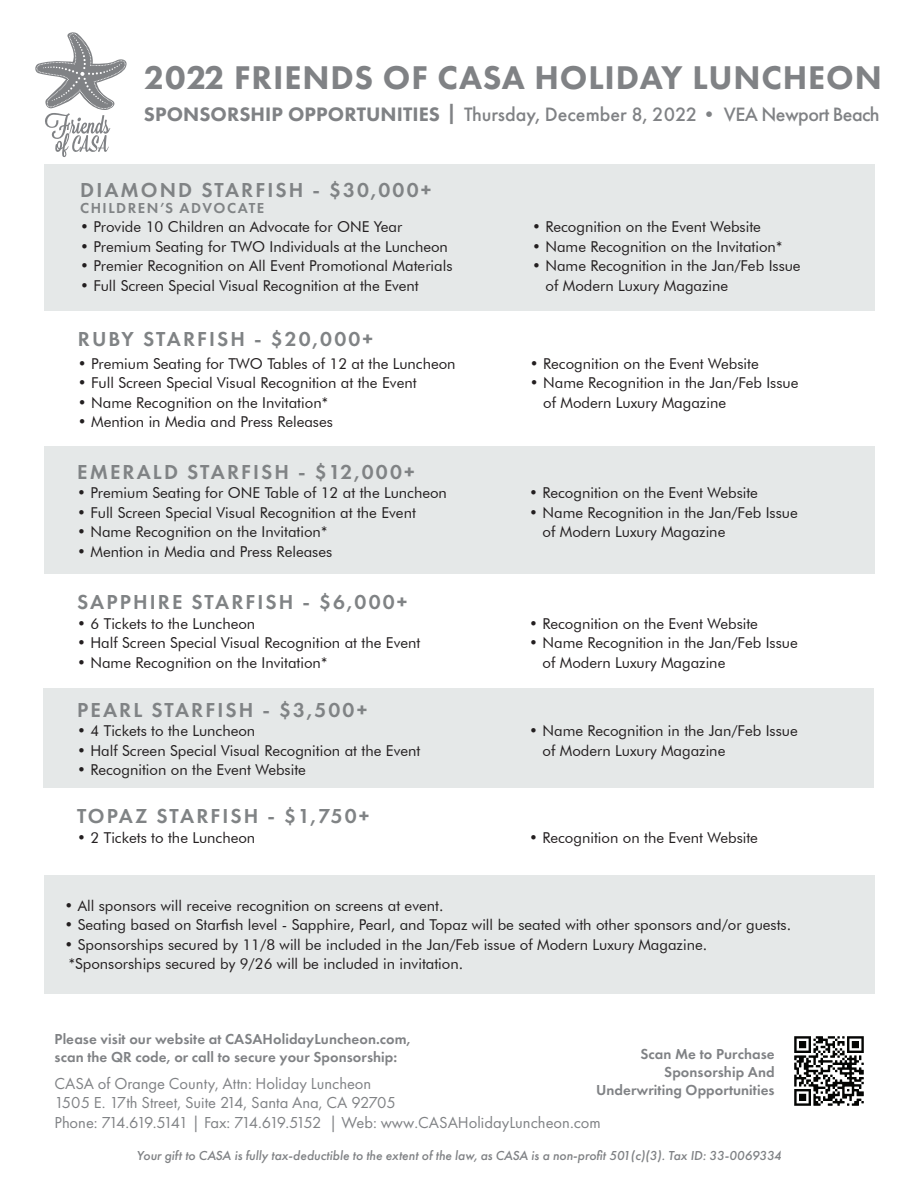
<style>
.page{position:relative;width:918px;height:1188px;background:#fff}
.page>*{position:absolute;margin:0;border:0;box-sizing:border-box;transform-origin:0 0}
.t1{font:800 34.05px "Futura PT";letter-spacing:.025em;color:#808285}
.t2{font:600 21px "Futura PT";letter-spacing:.1em;color:#808385}
.t3{font:500 20.1px "Futura PT";letter-spacing:-.02em;color:#808285}
.t4{font:16.5px/19.8px "Futura PT";color:#808285}
.t5{font:15px/19.5px "Futura BT";color:#231f20}
.t6{font:600 15px/18px "Futura PT";letter-spacing:.005em;color:#808285;text-align:right}
.t7{font:600 15px "Futura PT";letter-spacing:.1em;color:#808385}
.t8{font:italic 500 13.5px "Futura PT";color:#808285}
.s1{font-weight:800;font-size:20.25px}
.s2{font-family:"Myriad Pro"}
</style>
<div class="page">
<svg style="left:35px;top:32px;width:92px;height:125px"></svg>
<div style="left:44px;top:164px;width:830px;height:147px;background:#e5e8e8"></div>
<div style="left:44px;top:446px;width:830px;height:128px;background:#e5e8e8"></div>
<div style="left:44px;top:688px;width:830px;height:100px;background:#e5e8e8"></div>
<div style="left:44px;top:875px;width:830px;height:119px;background:#e5e8e8"></div>
<img style="left:794px;top:1036px;width:70px;height:70px">
<h1 class="t1" style="left:144px;top:56px;width:740px">2022 FRIENDS OF CASA HOLIDAY LUNCHEON</h1>
<h3 class="t3" style="left:144px;top:103px;width:737px"><span class="s1">SPONSORSHIP OPPORTUNITIES |</span> Thursday, December 8, 2022 • VEA Newport Beach</h3>
<h2 class="t2" style="left:80px;top:176px;width:353px">DIAMOND STARFISH - $30,000+</h2>
<p class="t7" style="left:80px;top:199px;width:186px">CHILDREN’S ADVOCATE</p>
<p class="t5" style="left:80px;top:217px;width:324px">• Provide 10 Children an Advocate for ONE Year</p>
<p class="t5" style="left:80px;top:237px;width:369px">• Premium Seating for TWO Individuals at the Luncheon</p>
<p class="t5" style="left:80px;top:256px;width:374px">• Premier Recognition on All Event Promotional Materials</p>
<p class="t5" style="left:80px;top:276px;width:340px">• Full Screen Special Visual Recognition at the Event</p>
<h2 class="t2" style="left:78px;top:326px;width:296px">RUBY STARFISH - $20,000+</h2>
<p class="t5" style="left:78px;top:354px;width:379px">• Premium Seating for TWO Tables of 12 at the Luncheon</p>
<p class="t5" style="left:78px;top:373px;width:340px">• Full Screen Special Visual Recognition at the Event</p>
<p class="t5" style="left:78px;top:393px;width:252px">• Name Recognition on the Invitation*</p>
<p class="t5" style="left:78px;top:412px;width:256px">• Mention in Media and Press Releases</p>
<h2 class="t2" style="left:77px;top:459px;width:339px">EMERALD STARFISH - $12,000+</h2>
<p class="t5" style="left:77px;top:483px;width:371px">• Premium Seating for ONE Table of 12 at the Luncheon</p>
<p class="t5" style="left:77px;top:503px;width:340px">• Full Screen Special Visual Recognition at the Event</p>
<p class="t5" style="left:77px;top:522px;width:252px">• Name Recognition on the Invitation*</p>
<p class="t5" style="left:77px;top:542px;width:256px">• Mention in Media and Press Releases</p>
<h2 class="t2" style="left:77px;top:589px;width:332px">SAPPHIRE STARFISH - $6,000+</h2>
<p class="t5" style="left:77px;top:613px;width:180px">• 6 Tickets to the Luncheon</p>
<p class="t5" style="left:77px;top:633px;width:345px">• Half Screen Special Visual Recognition at the Event</p>
<p class="t5" style="left:77px;top:652px;width:252px">• Name Recognition on the Invitation*</p>
<h2 class="t2" style="left:77px;top:697px;width:291px">PEARL STARFISH - $3,500+</h2>
<p class="t5" style="left:77px;top:721px;width:180px">• 4 Tickets to the Luncheon</p>
<p class="t5" style="left:77px;top:740px;width:345px">• Half Screen Special Visual Recognition at the Event</p>
<p class="t5" style="left:77px;top:760px;width:230px">• Recognition on the Event Website</p>
<p class="t5" style="left:532px;top:217px;width:230px">• Recognition on the Event Website</p>
<p class="t5" style="left:532px;top:237px;width:252px">• Name Recognition on the Invitation*</p>
<p class="t5" style="left:545px;top:256px;width:257px;text-indent:-13px">• Name Recognition in the Jan/Feb Issue of Modern Luxury Magazine</p>
<p class="t5" style="left:530px;top:354px;width:230px">• Recognition on the Event Website</p>
<p class="t5" style="left:543px;top:373px;width:257px;text-indent:-13px">• Name Recognition in the Jan/Feb Issue of Modern Luxury Magazine</p>
<p class="t5" style="left:529px;top:483px;width:230px">• Recognition on the Event Website</p>
<p class="t5" style="left:543px;top:503px;width:257px;text-indent:-13px">• Name Recognition in the Jan/Feb Issue of Modern Luxury Magazine</p>
<p class="t5" style="left:529px;top:613px;width:230px">• Recognition on the Event Website</p>
<p class="t5" style="left:543px;top:633px;width:257px;text-indent:-13px">• Name Recognition in the Jan/Feb Issue of Modern Luxury Magazine</p>
<p class="t5" style="left:543px;top:721px;width:257px;text-indent:-13px">• Name Recognition in the Jan/Feb Issue of Modern Luxury Magazine</p>
<h2 class="t2" style="left:77px;top:803px;width:294px">TOPAZ STARFISH - $1,750+</h2>
<p class="t5" style="left:77px;top:828px;width:180px">• 2 Tickets to the Luncheon</p>
<p class="t5" style="left:529px;top:828px;width:230px">• Recognition on the Event Website</p>
<p class="t5" style="left:64px;top:896px;width:380px">• All sponsors will receive recognition on screens at event.</p>
<p class="t5" style="left:64px;top:915px;width:728px">• Seating based on Star<span class="s2">fi</span>sh level - Sapphire, Pearl, and Topaz will be seated with other sponsors and/or guests.</p>
<p class="t5" style="left:64px;top:935px;width:644px">• Sponsorships secured by 11/8 will be included in the Jan/Feb issue of Modern Luxury Magazine. *Sponsorships secured by 9/26 will be included in invitation.</p>
<p class="t6" style="left:55px;top:1030px;width:358px;text-align:left">Please visit our website at CASAHolidayLuncheon.com, scan the QR code, or call to secure your Sponsorship:</p>
<p class="t4" style="left:55px;top:1073px;width:548px">CASA of Orange County, Attn: Holiday Luncheon<br>1505 E. 17th Street, Suite 214, Santa Ana, CA 92705<br>Phone: 714.619.5141 | Fax: 714.619.5152 | Web: www.CASAHolidayLuncheon.com</p>
<p class="t6" style="left:596px;top:1044px;width:180px">Scan Me to Purchase<br>Sponsorship And<br>Underwriting Opportunities</p>
<p class="t8" style="left:136px;top:1147px;width:647px">Your gift to CASA is fully tax-deductible to the extent of the law, as CASA is a non-profit 501(c)(3). Tax ID: 33-0069334</p>
</div>
